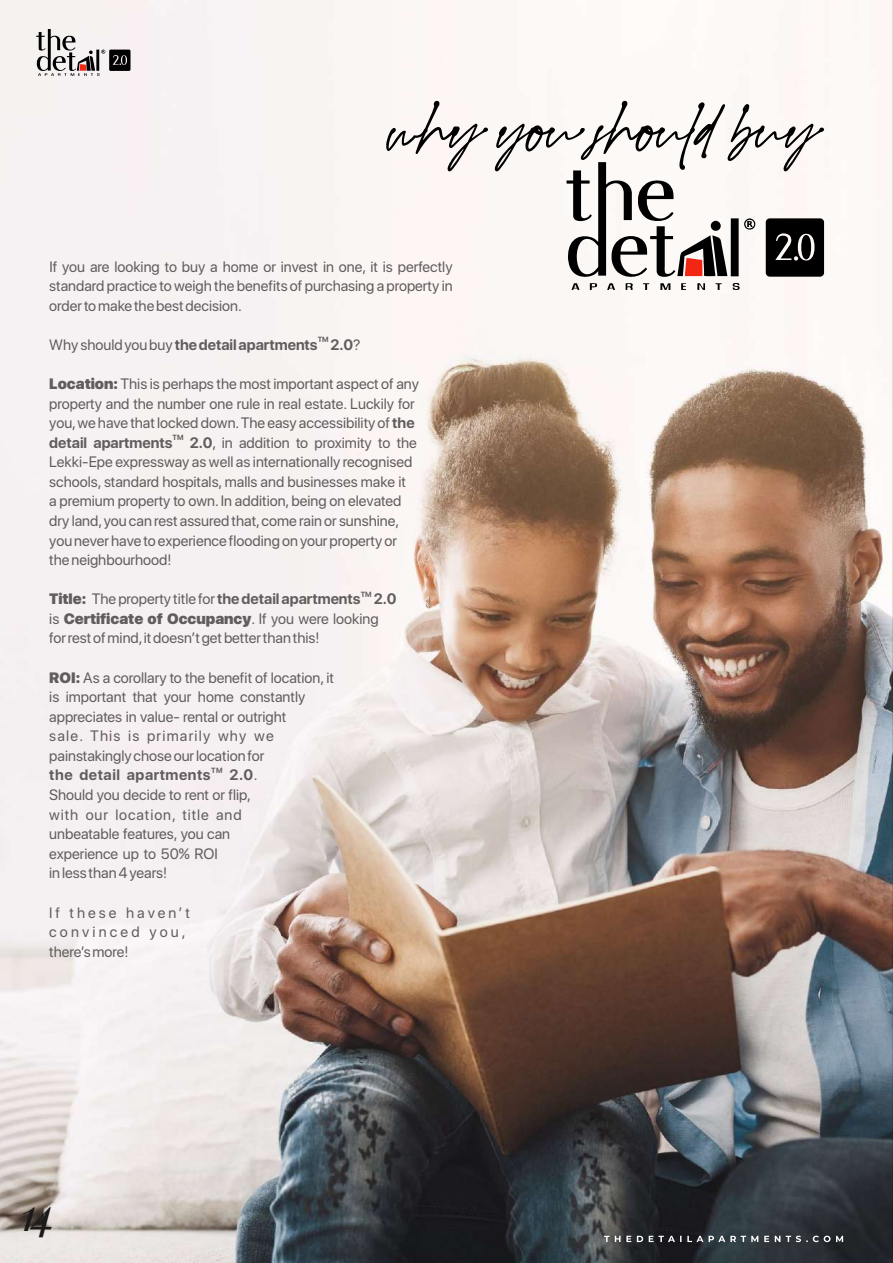
<style>
.page{position:relative;width:893px;height:1263px;background:#fff}
.page>*{position:absolute;margin:0;border:0;box-sizing:border-box;transform-origin:0 0}
.t1{font:115.2px "Southam Demo";color:#000}
.t2{font:italic 45px "Playfair Display";color:#1a1a1a}
.t3{font:15px/19.5px "SF Pro Display";color:#615d5e}
.t4{font:15px/19.5px "SF Pro Display";letter-spacing:.2em;color:#615d5e}
.t5{font:700 15px "SF Pro Display";letter-spacing:.015em;color:#615d5e}
.t6{font:700 15px "SF Pro Display";letter-spacing:.035em;color:#615d5e}
.t7{font:700 7.5px "SF Pro Display";color:#615d5e}
.s1{font-weight:400}
.s2{font-weight:900}
.s3{font-weight:700}
</style>
<div class="page">
<img style="left:0;top:348px;width:892px;height:915px">
<svg style="left:604px;top:1235px;width:239px;height:7px;background:#5f6366"></svg>
<hr style="left:892px;top:0;width:1px;height:1263px;background:#000">
<svg style="left:566px;top:162px;width:191px;height:128px"></svg>
<svg style="left:766px;top:218px;width:58px;height:59px;background:#1c1b1b"></svg>
<svg style="left:36px;top:29px;width:95px;height:47px"></svg>
<h1 class="t1" style="left:391px;top:53px;width:430px">why you should buy</h1>
<p class="t3" style="left:49px;top:257px;width:405px;text-align:justify">If you are looking to buy a home or invest in one, it is perfectly standard practice to weigh the benefits of purchasing a property in order to make the best decision.</p>
<p class="t7" style="left:318px;top:335px;width:12px">TM</p>
<p class="t5" style="left:49px;top:336px;width:313px"><span class="s1">Why should you buy</span> the detail apartments 2.0<span class="s1">?</span></p>
<p class="t3" style="left:49px;top:374px;width:371px"><span class="s2">Location:</span> This is perhaps the most important aspect of any property and the number one rule in real estate. Luckily for you, we have that locked down. The easy accessibility of <span class="s3">the</span></p>
<p class="t7" style="left:173px;top:433px;width:12px">TM</p>
<p class="t3" style="left:49px;top:433px;width:369px"><span class="s3">detail apartments 2.0</span>, in addition to proximity to the Lekki-Epe expressway as well as internationally recognised schools, standard hospitals, malls and businesses make it a premium property to own. In addition, being on elevated dry land, you can rest assured that, come rain or sunshine, you never have to experience flooding on your property or the neighbourhood!</p>
<p class="t7" style="left:361px;top:590px;width:12px">TM</p>
<p class="t3" style="left:49px;top:589px;width:349px"><span class="s2">Title:</span> The property title for <span class="s3">the detail apartments 2.0 </span>is <span class="s2">Certificate of Occupancy</span>. If you were looking for rest of mind, it doesnʼt get better than this!</p>
<p class="t3" style="left:49px;top:667px;width:286px"><span class="s2">ROI:</span> As a corollary to the benefit of location, it is important that your home constantly appreciates in value- rental or outright<br>sale. This is primarily why we painstakingly chose our location for</p>
<p class="t7" style="left:211px;top:766px;width:13px">TM</p>
<p class="t6" style="left:49px;top:766px;width:163px">the detail apartments</p>
<p class="t3" style="left:49px;top:765px;width:210px;text-indent:180px"><span class="s3">2.0</span>.<br>Should you decide to rent or flip, with our location, title and unbeatable features, you can experience up to 50% ROI<br>in less than 4 years!</p>
<p class="t4" style="left:49px;top:902px;width:142px">If these havenʼt convinced you, thereʼs more!</p>
<h2 class="t2" style="left:21px;top:1182px;width:36px">14</h2>
</div>
